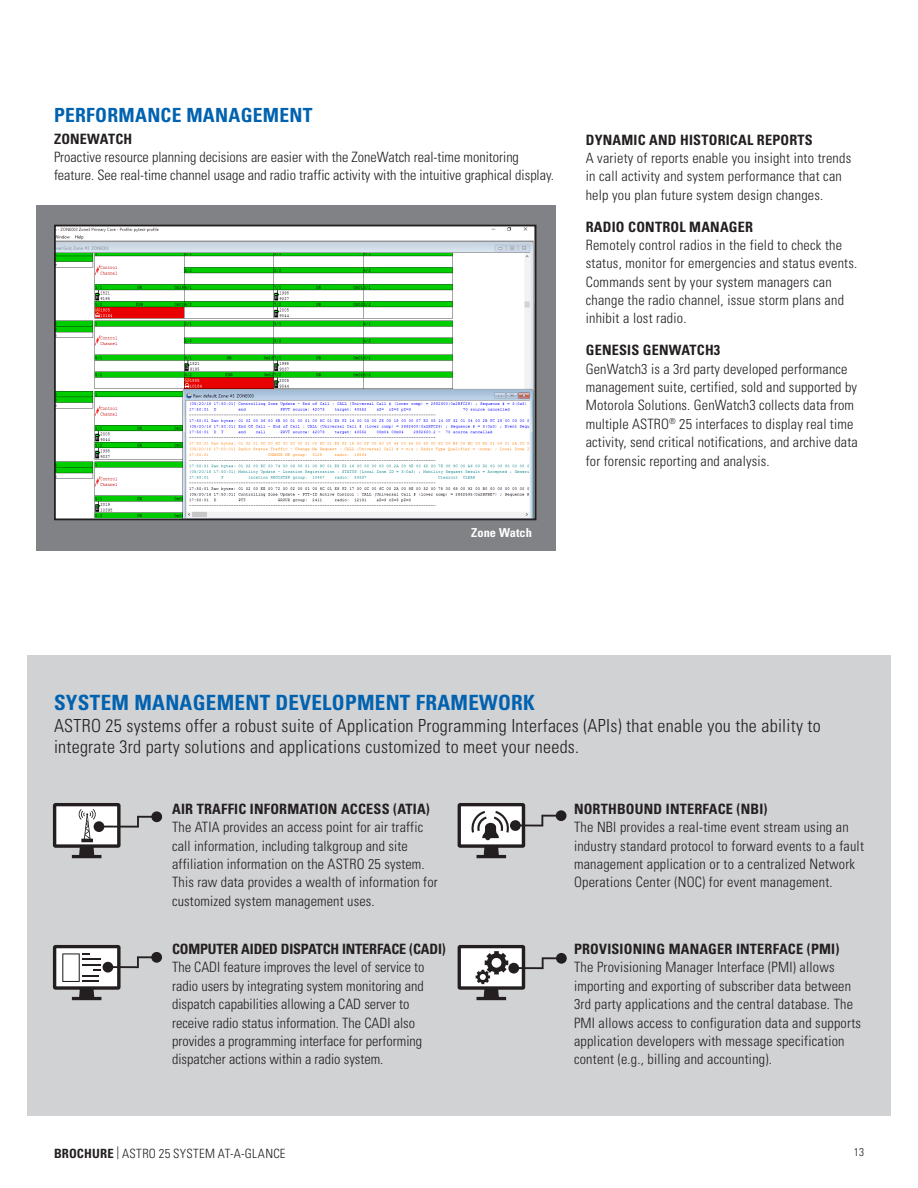
<style>
.page{position:relative;width:918px;height:1188px;background:#fff}
.page>*{position:absolute;margin:0;border:0;box-sizing:border-box;transform-origin:0 0}
.Heading_2{font:700 condensed 21px "Univers";letter-spacing:.015em;color:#0162b0}
.Heading_2-2{font:700 condensed 19.5px "Univers";letter-spacing:.015em;color:#0162b0}
.Heading_4{font:300 condensed 18px/21.6px "Univers";letter-spacing:.015em;color:#231f20}
.Heading_4-2{font:300 condensed 14.25px/18.3px "Univers";letter-spacing:.01em;color:#231f20}
.Heading_4-3{font:700 condensed 14.25px "Univers";letter-spacing:.015em;color:#231f20}
.Heading_4-4{font:700 condensed 14.25px "Univers";letter-spacing:-.01em;color:#231f20}
.t1{font:300 condensed 12.75px "Univers";letter-spacing:.02em;color:#231f20}
.Body_Copy{font:700 condensed 12.3px "Univers";letter-spacing:.005em;color:#fff}
.t2{font:300 condensed 11.25px "Univers";color:#231f20}
.s1{font-weight:700}
</style>
<div class="page">
<div style="left:27px;top:656px;width:864px;height:460px;background:#d1d2d4"></div>
<svg style="left:53px;top:945px;width:101px;height:55px"></svg>
<div style="left:151px;top:952px;width:11px;height:11px;background:#231f20;border-radius:50%"></div>
<div style="left:556px;top:810px;width:11px;height:11px;background:#231f20;border-radius:50%"></div>
<svg style="left:458px;top:803px;width:104px;height:55px"></svg>
<div style="left:151px;top:811px;width:11px;height:11px;background:#231f20;border-radius:50%"></div>
<svg style="left:53px;top:803px;width:105px;height:55px"></svg>
<div style="left:556px;top:953px;width:11px;height:11px;background:#231f20;border-radius:50%"></div>
<svg style="left:458px;top:945px;width:104px;height:55px"></svg>
<div style="left:36px;top:205px;width:519px;height:346px;background:#808285"></div>
<svg style="left:54px;top:224px;width:483px;height:297px;background:#cae0ca"></svg>
<p class="Heading_2-2" style="left:54px;top:103px;width:260px">PERFORMANCE MANAGEMENT</p>
<p class="Heading_4-2" style="left:54px;top:130px;width:502px"><span class="s1">ZONEWATCH<br></span>Proactive resource planning decisions are easier with the ZoneWatch real-time monitoring feature. See real-time channel usage and radio traffic activity with the intuitive graphical display.</p>
<p class="Heading_4-2" style="left:586px;top:130px;width:267px"><span class="s1">DYNAMIC AND HISTORICAL REPORTS<br></span>A variety of reports enable you insight into trends in call activity and system performance that can help you plan future system design changes.</p>
<p class="Heading_4-2" style="left:586px;top:217px;width:273px"><span class="s1">RADIO CONTROL MANAGER<br></span>Remotely control radios in the field to check the status, monitor for emergencies and status events.<br>Commands sent by your system managers can change the radio channel, issue storm plans and inhibit a lost radio.</p>
<p class="Heading_4-2" style="left:586px;top:341px;width:274px"><span class="s1">GENESIS GENWATCH3<br></span>GenWatch3 is a 3rd party developed performance management suite, certified, sold and supported by Motorola Solutions. GenWatch3 collects data from multiple ASTRO<sup>®</sup> 25 interfaces to display real time activity, send critical notifications, and archive data for forensic reporting and analysis.</p>
<p class="Body_Copy" style="left:471px;top:525px;width:62px">Zone Watch</p>
<p class="Heading_2" style="left:54px;top:690px;width:482px">SYSTEM MANAGEMENT DEVELOPMENT FRAMEWORK</p>
<p class="Heading_4" style="left:54px;top:715px;width:768px">ASTRO 25 systems offer a robust suite of Application Programming Interfaces (APIs) that enable you the ability to integrate 3rd party solutions and applications customized to meet your needs.</p>
<p class="Heading_4-3" style="left:172px;top:800px;width:259px">AIR TRAFFIC INFORMATION ACCESS (ATIA)</p>
<p class="Heading_4-2" style="left:172px;top:818px;width:267px">The ATIA provides an access point for air traffic call information, including talkgroup and site affiliation information on the ASTRO 25 system.<br>This raw data provides a wealth of information for customized system management uses.</p>
<p class="Heading_4-4" style="left:172px;top:940px;width:275px">COMPUTER AIDED DISPATCH INTERFACE (CADI)</p>
<p class="Heading_4-2" style="left:172px;top:958px;width:254px">The CADI feature improves the level of service to radio users by integrating system monitoring and dispatch capabilities allowing a CAD server to receive radio status information. The CADI also provides a programming interface for performing dispatcher actions within a radio system.</p>
<p class="Heading_4-3" style="left:574px;top:800px;width:195px">NORTHBOUND INTERFACE (NBI)</p>
<p class="Heading_4-2" style="left:574px;top:818px;width:291px">The NBI provides a real-time event stream using an industry standard protocol to forward events to a fault management application or to a centralized Network Operations Center (NOC) for event management.</p>
<p class="Heading_4-3" style="left:574px;top:940px;width:267px">PROVISIONING MANAGER INTERFACE (PMI)</p>
<p class="Heading_4-2" style="left:574px;top:958px;width:289px">The Provisioning Manager Interface (PMI) allows importing and exporting of subscriber data between 3rd party applications and the central database. The PMI allows access to configuration data and supports application developers with message specification content (e.g., billing and accounting).</p>
<p class="t1" style="left:54px;top:1145px;width:233px"><span class="s1">BROCHURE</span> | ASTRO 25 SYSTEM AT-A-GLANCE</p>
<p class="t2" style="left:854px;top:1146px;width:12px">13</p>
</div>
